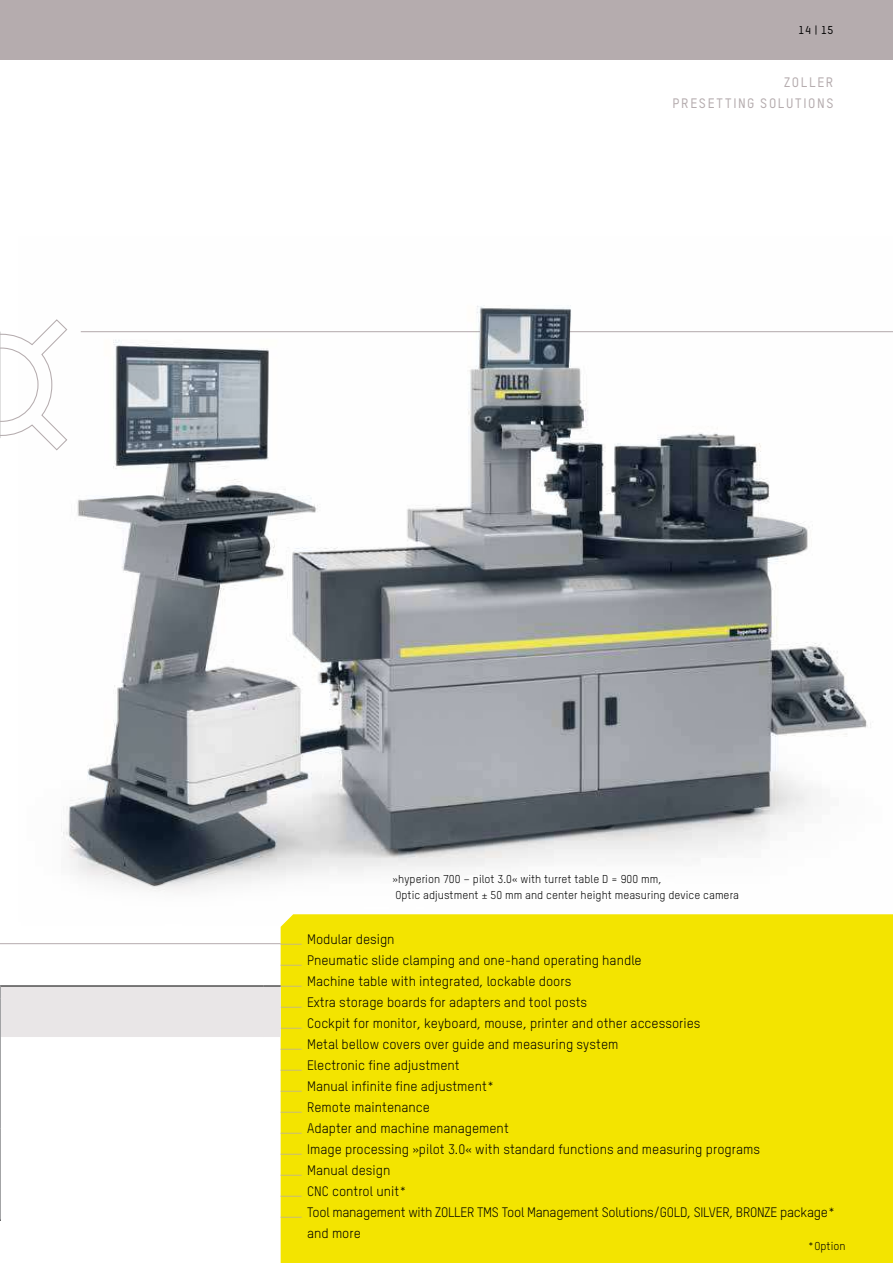
<style>
.page{position:relative;width:893px;height:1263px;background:#fff}
.page>*{position:absolute;margin:0;border:0;box-sizing:border-box;transform-origin:0 0}
.t1{font:13.5px "TSTAR";color:#000}
.t2{font:13.5px/21px "TSTAR";letter-spacing:-.02em;color:#000}
.t3{font:500 13.5px/21px "TSTAR";letter-spacing:.125em;color:#b5acae;text-align:right}
.t4{font:11.25px/16.5px "TSTAR";letter-spacing:.005em;color:#000}
.t5{font:500 11.25px "TSTAR";color:#000}
.s1{color:#b5acae}
</style>
<div class="page">
<img style="left:61px;top:305px;width:832px;height:623px">
<img style="left:70px;top:314px;width:410px;height:572px">
<svg style="left:0;top:318px;width:68px;height:133px"></svg>
<div style="left:281px;top:914px;width:612px;height:349px;background:#f3e400"></div>
<div style="left:0;top:0;width:893px;height:60px;background:#b5acae"></div>
<hr style="left:0;top:943px;width:281px;height:1px;background:#b5acae">
<hr style="left:0;top:1037px;width:1px;height:91px;background:#9c9d9f">
<hr style="left:0;top:1128px;width:1px;height:92px;background:#9c9d9f">
<div style="left:0;top:986px;width:281px;height:51px;background:#e9e6e7"></div>
<hr style="left:0;top:999px;width:1px;height:38px;background:#9c9d9f">
<p class="t5" style="left:798px;top:25px;width:36px">14 | 15</p>
<p class="t3" style="left:672px;top:73px;width:162px">ZOLLER<br>PRESETTING SOLUTIONS</p>
<p class="t4" style="left:393px;top:871px;width:348px">»hyperion 700 – pilot 3.0« with turret table D = 900 mm,<br>Optic adjustment ± 50 mm and center height measuring device camera</p>
<p class="t1" style="left:278px;top:933px;width:118px"><span class="s1">—</span> Modular design</p>
<p class="t1" style="left:278px;top:954px;width:365px"><span class="s1">—</span> Pneumatic slide clamping and one-hand operating handle</p>
<p class="t1" style="left:278px;top:975px;width:295px"><span class="s1">—</span> Machine table with integrated, lockable doors</p>
<p class="t1" style="left:278px;top:996px;width:311px"><span class="s1">—</span> Extra storage boards for adapters and tool posts</p>
<p class="t1" style="left:278px;top:1017px;width:424px"><span class="s1">—</span> Cockpit for monitor, keyboard, mouse, printer and other accessories</p>
<p class="t1" style="left:278px;top:1038px;width:342px"><span class="s1">—</span> Metal bellow covers over guide and measuring system</p>
<p class="t1" style="left:278px;top:1059px;width:183px"><span class="s1">—</span> Electronic fine adjustment</p>
<p class="t1" style="left:278px;top:1080px;width:218px"><span class="s1">—</span> Manual infinite fine adjustment*</p>
<p class="t1" style="left:278px;top:1101px;width:153px"><span class="s1">—</span> Remote maintenance</p>
<p class="t1" style="left:278px;top:1122px;width:232px"><span class="s1">—</span> Adapter and machine management</p>
<p class="t1" style="left:278px;top:1143px;width:483px"><span class="s1">—</span> Image processing »pilot 3.0« with standard functions and measuring programs</p>
<p class="t1" style="left:278px;top:1164px;width:114px"><span class="s1">—</span> Manual design</p>
<p class="t1" style="left:278px;top:1185px;width:130px"><span class="s1">—</span> CNC control unit*</p>
<p class="t2" style="left:307px;top:1203px;width:530px;text-indent:-29px"><span class="s1">—</span> Tool management with ZOLLER TMS Tool Management Solutions/GOLD, SILVER, BRONZE package* and more</p>
<p class="t4" style="left:808px;top:1239px;width:39px">*Option</p>
</div>
